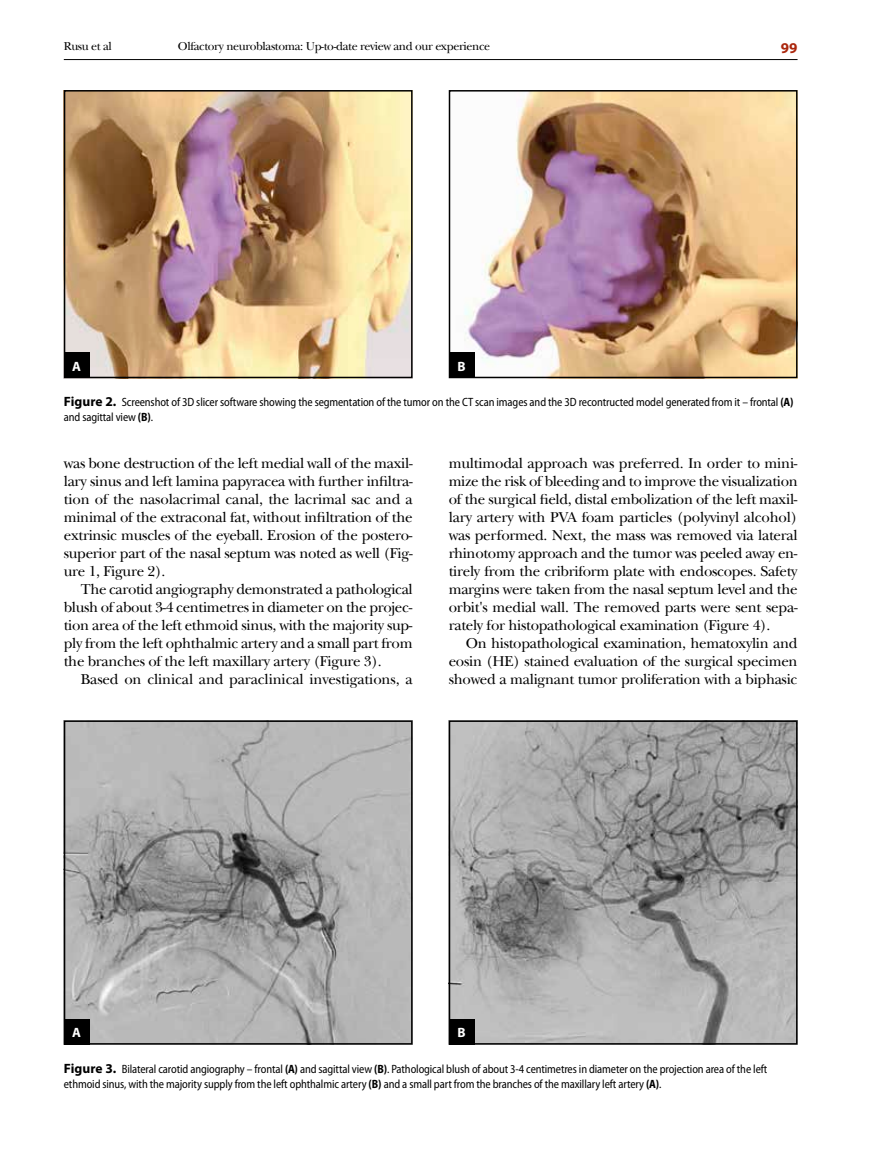
<style>
.page{position:relative;width:872px;height:1170px;background:#fff}
.page>*{position:absolute;margin:0;border:0;box-sizing:border-box;transform-origin:0 0}
.t1{font:15px/18px "Baskerville Std RO";letter-spacing:-.02em;color:#000;text-align:justify}
.t2{font:700 15px "Myriad Pro";color:#ab270d}
.t3{font:700 13.5px "Myriad Pro";color:#fff}
.t4{font:semi-condensed 12px/15px "Myriad Pro";letter-spacing:-.01em;color:#000;scale:.95 1}
.t5{font:12px "Baskerville Std RO";letter-spacing:-.03em;color:#000}
.s1{font-weight:700;font-stretch:normal;font-size:13.5px}
.s2{font-weight:700}
</style>
<div class="page">
<hr style="left:64px;top:59px;width:733px;height:1px;background:#000">
<img style="left:67px;top:723px;width:342px;height:318px">
<div style="left:64px;top:720px;width:348px;height:324px;border:2px solid #000"></div>
<img style="left:452px;top:723px;width:342px;height:318px">
<div style="left:449px;top:720px;width:348px;height:324px;border:2px solid #000"></div>
<div style="left:64px;top:1018px;width:25px;height:26px;background:#000"></div>
<div style="left:449px;top:1018px;width:25px;height:26px;background:#000"></div>
<img style="left:67px;top:93px;width:342px;height:282px">
<div style="left:64px;top:90px;width:348px;height:288px;border:2px solid #000"></div>
<img style="left:464px;top:93px;width:330px;height:282px">
<div style="left:449px;top:90px;width:348px;height:288px;border:2px solid #000"></div>
<div style="left:64px;top:352px;width:25px;height:26px;background:#000"></div>
<div style="left:449px;top:352px;width:25px;height:26px;background:#000"></div>
<p class="t5" style="left:64px;top:39px;width:50px">Rusu et al</p>
<p class="t5" style="left:178px;top:39px;width:314px">Olfactory neuroblastoma: Up-to-date review and our experience</p>
<p class="t2" style="left:781px;top:38px;width:18px">99</p>
<p class="t3" style="left:72px;top:357px;width:10px">A</p>
<p class="t3" style="left:457px;top:357px;width:10px">B</p>
<p class="t4" style="left:64px;top:395px;width:769px"><span class="s1">Figure 2.</span> Screenshot of 3D slicer software showing the segmentation of the tumor on the CT scan images and the 3D recontructed model generated from it – frontal <span class="s2">(A) </span>and sagittal view <span class="s2">(B)</span>.</p>
<p class="t1" style="left:64px;top:454px;width:350px">was bone destruction of the left medial wall of the maxil&shy;lary sinus and left lamina papyracea with further infiltra&shy;tion of the nasolacrimal canal, the lacrimal sac and a minimal of the extraconal fat, without infiltration of the extrinsic muscles of the eyeball. Erosion of the postero&shy;superior part of the nasal septum was noted as well (Fig&shy;ure 1, Figure 2).</p>
<p class="t1" style="left:64px;top:580px;width:350px;text-indent:17px">The carotid angiography demonstrated a pathological blush of about 3-4 centimetres in diameter on the projec&shy;tion area of the left ethmoid sinus, with the majority sup&shy;ply from the left ophthalmic artery and a small part from the branches of the left maxillary artery (Figure 3).</p>
<p class="t1" style="left:81px;top:670px;width:333px">Based on clinical and paraclinical investigations, a</p>
<p class="t1" style="left:449px;top:454px;width:350px">multimodal approach was preferred. In order to mini&shy;mize the risk of bleeding and to improve the visualization of the surgical field, distal embolization of the left maxil&shy;lary artery with PVA foam particles (polyvinyl alcohol) was performed. Next, the mass was removed via lateral rhinotomy approach and the tumor was peeled away en&shy;tirely from the cribriform plate with endoscopes. Safety margins were taken from the nasal septum level and the orbit's medial wall. The removed parts were sent sepa&shy;rately for histopathological examination (Figure 4).</p>
<p class="t1" style="left:449px;top:634px;width:350px;text-indent:17px">On histopathological examination, hematoxylin and eosin (HE) stained evaluation of the surgical specimen showed a malignant tumor proliferation with a biphasic</p>
<p class="t3" style="left:72px;top:1023px;width:10px">A</p>
<p class="t3" style="left:457px;top:1023px;width:10px">B</p>
<p class="t4" style="left:64px;top:1061px;width:742px"><span class="s1">Figure 3.</span> Bilateral carotid angiography – frontal <span class="s2">(A)</span> and sagittal view <span class="s2">(B)</span>. Pathological blush of about 3-4 centimetres in diameter on the projection area of the left ethmoid sinus, with the majority supply from the left ophthalmic artery <span class="s2">(B)</span> and a small part from the branches of the maxillary left artery <span class="s2">(A)</span>.</p>
</div>
